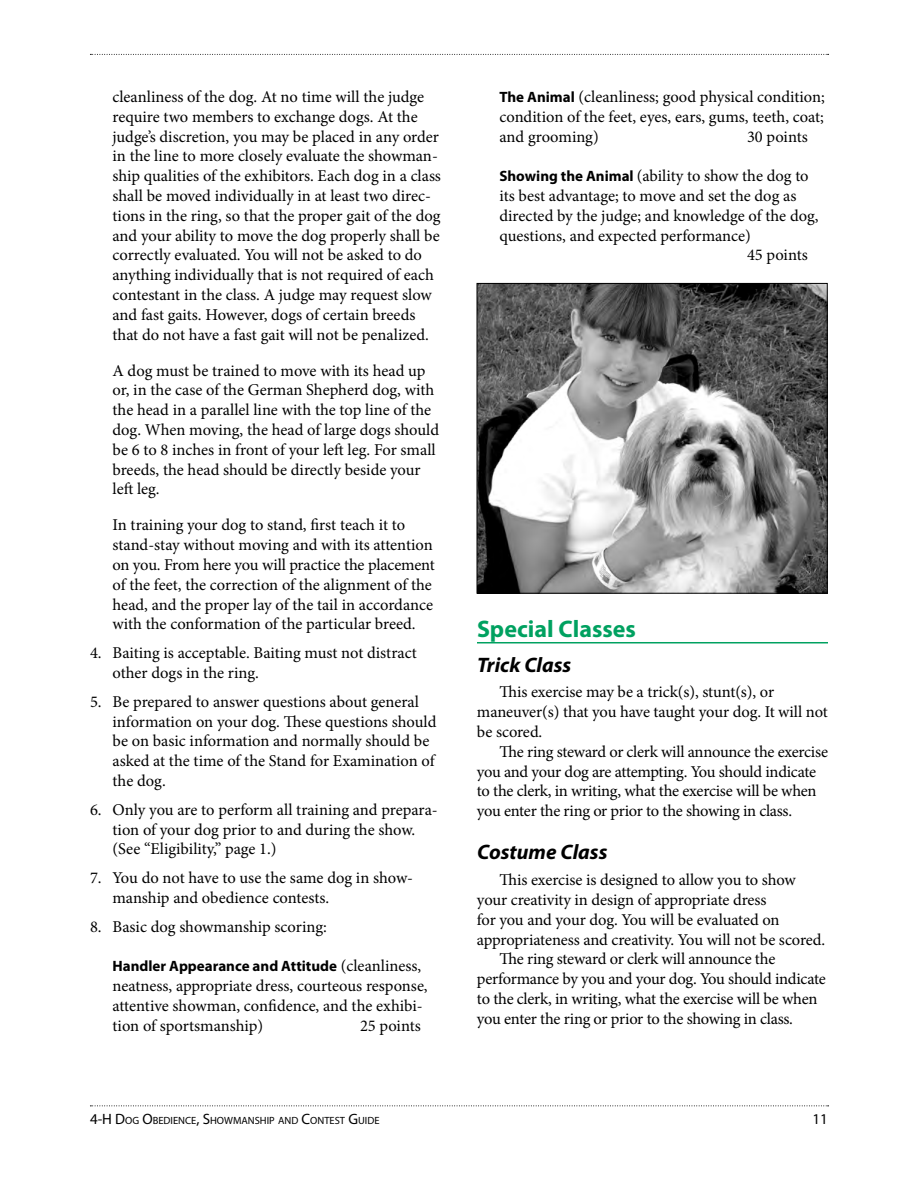
<style>
.page{position:relative;width:918px;height:1188px;background:#fff}
.page>*{position:absolute;margin:0;border:0;box-sizing:border-box;transform-origin:0 0}
.head_1{font:700 24px "Myriad Pro";color:#00a160}
.head_2{font:italic 700 21px "Myriad Pro";color:#000}
.Body_text{font:16.5px/19.8px "Minion Pro";letter-spacing:-.005em;color:#000}
.t1{font:700 15px "Myriad Pro";color:#000}
.t2{font:15px "Myriad Pro";color:#000}
.t3{font:10.5px "Myriad Pro";color:#000}
.s1{font-family:"Minion Pro";font-weight:400;font-size:16.5px}
.s2{font-family:"Myriad Pro";font-weight:700;font-size:15px}
.s3{font-size:15px}
</style>
<div class="page">
<svg style="left:90px;top:1106px;width:739px;height:1px"></svg>
<svg style="left:90px;top:54px;width:739px;height:1px"></svg>
<hr style="left:477px;top:642px;width:351px;height:1px;background:#00a160">
<img style="left:479px;top:285px;width:347px;height:307px">
<div style="left:477px;top:283px;width:351px;height:311px;border:1px solid #000"></div>
<p class="Body_text" style="left:112px;top:87px;width:330px">cleanliness of the dog. At no time will the judge require two members to exchange dogs. At the judge’s discretion, you may be placed in any order in the line to more closely evaluate the showman&shy;ship qualities of the exhibitors. Each dog in a class shall be moved individually in at least two direc&shy;tions in the ring, so that the proper gait of the dog and your ability to move the dog properly shall be correctly evaluated. You will not be asked to do anything individually that is not required of each contestant in the class. A judge may request slow and fast gaits. However, dogs of certain breeds that do not have a fast gait will not be penalized.</p>
<p class="Body_text" style="left:112px;top:361px;width:328px">A dog must be trained to move with its head up or, in the case of the German Shepherd dog, with the head in a parallel line with the top line of the dog. When moving, the head of large dogs should be 6 to 8 inches in front of your left leg. For small breeds, the head should be directly beside your left leg.</p>
<p class="Body_text" style="left:112px;top:515px;width:324px">In training your dog to stand, first teach it to stand-stay without moving and with its attention on you. From here you will practice the placement of the feet, the correction of the alignment of the head, and the proper lay of the tail in accordance with the conformation of the particular breed.</p>
<p class="Body_text" style="left:112px;top:643px;width:306px;text-indent:-22px">4. Baiting is acceptable. Baiting must not distract other dogs in the ring.</p>
<p class="Body_text" style="left:112px;top:692px;width:325px;text-indent:-22px">5. Be prepared to answer questions about general information on your dog. These questions should be on basic information and normally should be asked at the time of the Stand for Examination of the dog.</p>
<p class="Body_text" style="left:112px;top:800px;width:327px;text-indent:-22px">6. Only you are to perform all training and prepara&shy;tion of your dog prior to and during the show. (See “Eligibility,” page 1.)</p>
<p class="Body_text" style="left:112px;top:868px;width:302px;text-indent:-22px">7. You do not have to use the same dog in show&shy;manship and obedience contests.</p>
<p class="Body_text" style="left:90px;top:917px;width:238px">8. Basic dog showmanship scoring:</p>
<p class="t1" style="left:112px;top:957px;width:310px">Handler Appearance and Attitude <span class="s1">(cleanliness,</span></p>
<p class="Body_text" style="left:112px;top:976px;width:317px">neatness, appropriate dress, courteous response, attentive showman, confidence, and the exhibi&shy;tion of sportsmanship)</p>
<p class="Body_text" style="left:360px;top:1016px;width:62px">25 points</p>
<p class="Body_text" style="left:500px;top:87px;width:327px;text-align:justify"><span class="s2">The Animal</span> (cleanliness; good physical condition; condition of the feet, eyes, ears, gums, teeth, coat; and grooming)</p>
<p class="Body_text" style="left:747px;top:127px;width:62px">30 points</p>
<p class="Body_text" style="left:500px;top:166px;width:311px"><span class="s2">Showing the Animal</span> (ability to show the dog to</p>
<p class="Body_text" style="left:499px;top:186px;width:298px">its best advantage; to move and set the dog as</p>
<p class="Body_text" style="left:499px;top:206px;width:321px">directed by the judge; and knowledge of the dog,</p>
<p class="Body_text" style="left:500px;top:226px;width:253px">questions, and expected performance)</p>
<p class="Body_text" style="left:747px;top:245px;width:62px">45 points</p>
<h1 class="head_1" style="left:477px;top:614px;width:160px">Special Classes</h1>
<h2 class="head_2" style="left:477px;top:651px;width:96px">Trick Class</h2>
<p class="Body_text" style="left:477px;top:682px;width:352px;text-indent:23px">This exercise may be a trick(s), stunt(s), or maneuver(s) that you have taught your dog. It will not be scored.</p>
<p class="Body_text" style="left:477px;top:742px;width:353px;text-indent:23px">The ring steward or clerk will announce the exercise you and your dog are attempting. You should indicate to the clerk, in writing, what the exercise will be when you enter the ring or prior to the showing in class.</p>
<h2 class="head_2" style="left:477px;top:839px;width:132px">Costume Class</h2>
<p class="Body_text" style="left:477px;top:870px;width:350px;text-indent:23px">This exercise is designed to allow you to show your creativity in design of appropriate dress<br>for you and your dog. You will be evaluated on appropriateness and creativity. You will not be scored.</p>
<p class="Body_text" style="left:477px;top:949px;width:350px;text-indent:23px">The ring steward or clerk will announce the performance by you and your dog. You should indicate to the clerk, in writing, what the exercise will be when you enter the ring or prior to the showing in class.</p>
<p class="t3" style="left:90px;top:1114px;width:291px"><span class="s3">4-H D</span>OG <span class="s3">O</span>BEDIENCE<span class="s3">, S</span>HOWMANSH IP AND <span class="s3">C</span>ONTEST <span class="s3">G</span>UIDE</p>
<p class="t2" style="left:813px;top:1110px;width:17px">11</p>
</div>
